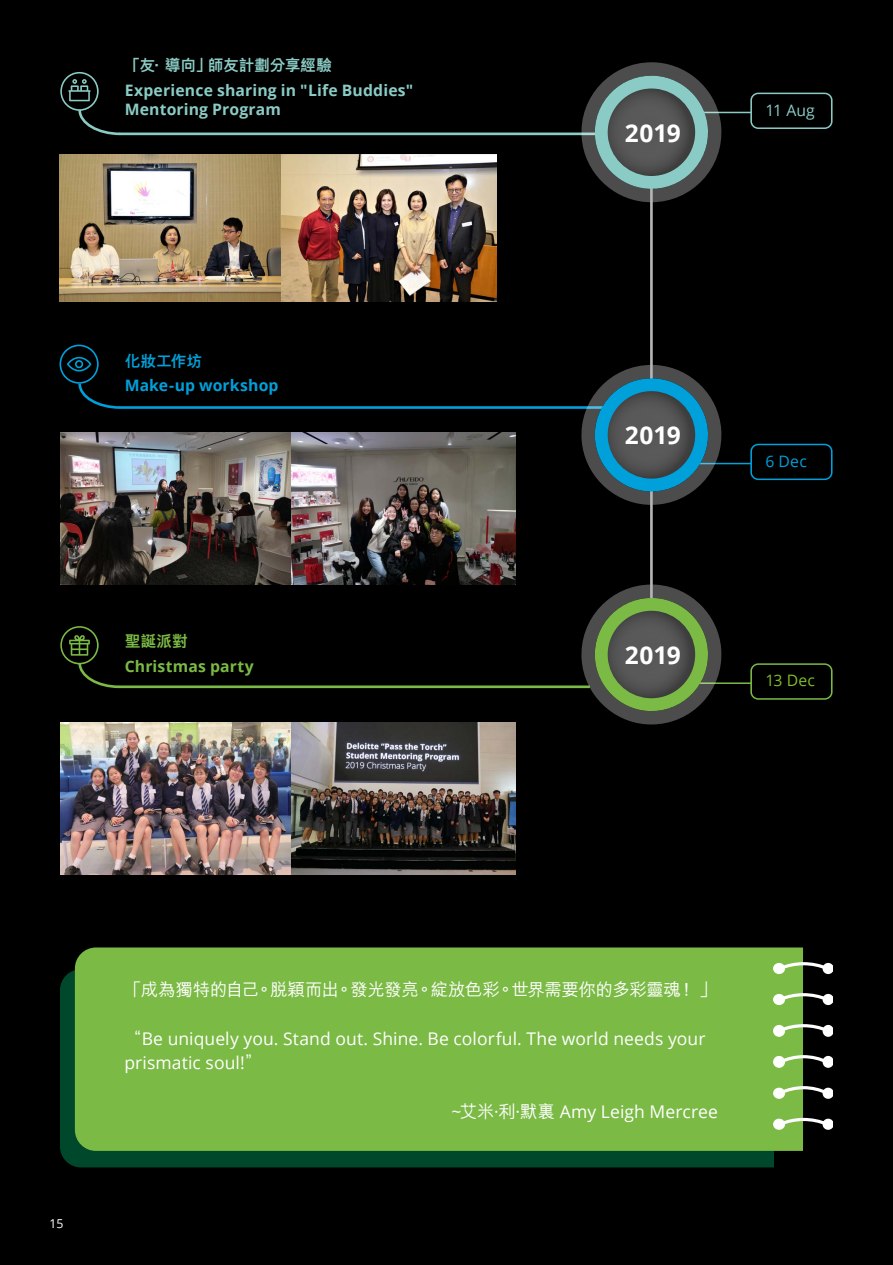
<style>
.page{position:relative;width:893px;height:1265px;background:#000}
.page>*{position:absolute;margin:0;border:0;box-sizing:border-box;transform-origin:0 0}
.t1{font:700 24.5px "Open Sans";letter-spacing:.005em;color:#fff}
.t2{font:17.5px/24.5px "Open Sans";letter-spacing:.005em;color:#fff}
.t3{font:500 17.5px "M Hei HK";letter-spacing:-.025em;color:#fff}
.t4{font:700 15.75px/19.2px "Open Sans";letter-spacing:.01em;color:#8bcbc5}
.t5{font:700 15.75px "Open Sans";letter-spacing:.01em;color:#00a0da}
.t6{font:700 15.75px "Open Sans";letter-spacing:.01em;color:#7bba45}
.t7{font:800 15.75px "M Hei HK";letter-spacing:-.01em;color:#8bcbc5}
.t8{font:15.75px "Open Sans";color:#8bcbc5}
.t9{font:15.75px "Open Sans";color:#7fbe27}
.t10{font:800 15.75px "M Hei HK";letter-spacing:-.01em;color:#00a0da}
.t11{font:15.75px "Open Sans";color:#00a0da}
.t12{font:800 15.75px "M Hei HK";color:#7bba45}
.页眉左-章节标题{font:12.25px "Open Sans";color:#fff}
.s1{font-family:"M Hei HK";font-weight:500}
</style>
<div class="page">
<hr style="left:120px;top:406px;width:483px;height:3px;background:#00a0da">
<hr style="left:120px;top:133px;width:483px;height:2px;background:#8bcbc5">
<hr style="left:119px;top:685px;width:471px;height:3px;background:#7bba45">
<img style="left:290px;top:432px;width:225px;height:153px">
<img style="left:290px;top:722px;width:225px;height:152px">
<img style="left:60px;top:432px;width:230px;height:153px">
<img style="left:60px;top:722px;width:230px;height:152px">
<div style="left:60px;top:969px;width:714px;height:198px;background:#00482b"></div>
<div style="left:75px;top:947px;width:728px;height:204px;background:#7bba45"></div>
<div style="left:773px;top:963px;width:12px;height:11px;border:3px solid #fff;border-radius:50%"></div>
<div style="left:823px;top:963px;width:10px;height:11px;border:3px solid #fff;border-radius:50%"></div>
<svg style="left:774px;top:962px;width:58px;height:12px"></svg>
<div style="left:773px;top:994px;width:12px;height:11px;border:3px solid #fff;border-radius:50%"></div>
<div style="left:823px;top:994px;width:10px;height:11px;border:3px solid #fff;border-radius:50%"></div>
<svg style="left:774px;top:992px;width:58px;height:13px"></svg>
<div style="left:773px;top:1025px;width:12px;height:12px;border:3px solid #fff;border-radius:50%"></div>
<div style="left:823px;top:1025px;width:10px;height:12px;border:3px solid #fff;border-radius:50%"></div>
<svg style="left:774px;top:1023px;width:58px;height:13px"></svg>
<div style="left:773px;top:1056px;width:12px;height:12px;border:3px solid #fff;border-radius:50%"></div>
<div style="left:823px;top:1056px;width:10px;height:12px;border:3px solid #fff;border-radius:50%"></div>
<svg style="left:774px;top:1053px;width:58px;height:14px"></svg>
<div style="left:773px;top:1088px;width:12px;height:11px;border:3px solid #fff;border-radius:50%"></div>
<div style="left:823px;top:1088px;width:10px;height:11px;border:3px solid #fff;border-radius:50%"></div>
<svg style="left:774px;top:1084px;width:58px;height:14px"></svg>
<div style="left:773px;top:1119px;width:12px;height:11px;border:3px solid #fff;border-radius:50%"></div>
<div style="left:823px;top:1119px;width:10px;height:11px;border:3px solid #fff;border-radius:50%"></div>
<svg style="left:774px;top:1116px;width:58px;height:13px"></svg>
<img style="left:280px;top:155px;width:216px;height:146px">
<img style="left:60px;top:155px;width:220px;height:146px">
<hr style="left:650px;top:181px;width:3px;height:456px;background:#b3b5b6">
<svg style="left:580px;top:62px;width:252px;height:140px"></svg>
<img style="left:608px;top:89px;width:87px;height:87px">
<svg style="left:580px;top:365px;width:252px;height:140px"></svg>
<img style="left:608px;top:391px;width:87px;height:88px">
<svg style="left:580px;top:585px;width:252px;height:139px"></svg>
<img style="left:608px;top:611px;width:87px;height:87px">
<svg style="left:60px;top:626px;width:62px;height:63px"></svg>
<svg style="left:60px;top:345px;width:63px;height:64px"></svg>
<svg style="left:60px;top:72px;width:63px;height:64px"></svg>
<p class="t7" style="left:125px;top:58px;width:209px">「友·導向」師友計劃分享經驗</p>
<p class="t4" style="left:125px;top:80px;width:290px">Experience sharing in "Life Buddies"<br>Mentoring Program</p>
<p class="t10" style="left:125px;top:353px;width:79px">化妝工作坊</p>
<p class="t5" style="left:125px;top:374px;width:155px">Make-up workshop</p>
<p class="t12" style="left:125px;top:634px;width:65px">聖誕派對</p>
<p class="t6" style="left:125px;top:655px;width:131px">Christmas party</p>
<p class="t1" style="left:625px;top:115px;width:57px">2019</p>
<p class="t8" style="left:765px;top:99px;width:51px">11 Aug</p>
<p class="t1" style="left:625px;top:418px;width:57px">2019</p>
<p class="t1" style="left:625px;top:638px;width:57px">2019</p>
<p class="t11" style="left:765px;top:450px;width:43px">6 Dec</p>
<p class="t9" style="left:765px;top:670px;width:51px">13 Dec</p>
<p class="页眉左-章节标题" style="left:50px;top:1215px;width:15px">15</p>
<p class="t3" style="left:124px;top:977px;width:594px">「成為獨特的自己。脫穎而出。發光發亮。綻放色彩。世界需要你的多彩靈魂！」</p>
<p class="t2" style="left:124px;top:1026px;width:583px"><span class="s1">“</span>Be uniquely you. Stand out. Shine. Be colorful. The world needs your prismatic soul!<span class="s1">”</span></p>
<p class="t2" style="left:452px;top:1099px;width:268px">~<span class="s1">艾米</span>·<span class="s1">利</span>·<span class="s1">默裏</span> Amy Leigh Mercree</p>
</div>
